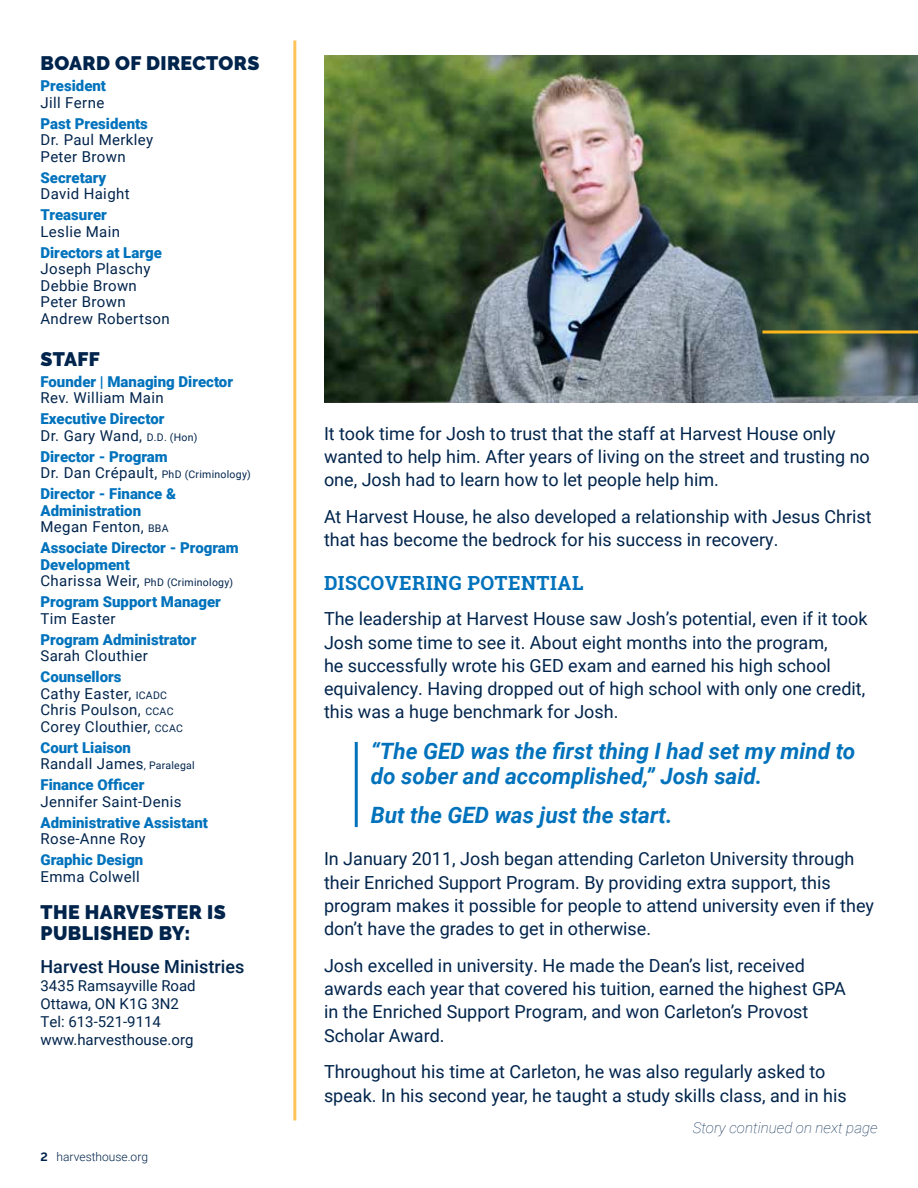
<style>
.page{position:relative;width:918px;height:1188px;background:#fff}
.page>*{position:absolute;margin:0;border:0;box-sizing:border-box;transform-origin:0 0}
.t1{font:italic 700 22.5px/25.5px "Roboto";color:#0072bc}
.t2{font:900 19.5px/21px "Raleway";letter-spacing:.02em;color:#00244c}
.t3{font:700 19.5px "Roboto Slab";letter-spacing:.025em;color:#0072bc}
.t4{font:18px/23.2px "Roboto";color:#00244c}
.t5{font:500 18px "Roboto";color:#00244c}
.t6{font:900 15px/16.5px "Roboto";color:#0072bc}
.t7{font:15px/16.5px "Roboto";letter-spacing:.025em;color:#00244c}
.t8{font:15px/18px "Roboto";color:#00244c}
.t9{font:italic 100 15px "Roboto";color:#00244c}
.t10{font:300 12px "Roboto";color:#00244c}
.t11{font:10.5px "Roboto";letter-spacing:.025em;color:#00244c}
.s1{font-weight:400;color:#00244c}
.s2{font-weight:400;font-size:10.5px;color:#00244c}
.s3{font-size:15px}
.s4{font-weight:900;color:#0072bc}
.s5{font-size:10.5px}
.s6{font-family:"Raleway";font-weight:700}
</style>
<div class="page">
<img style="left:324px;top:55px;width:116px;height:348px">
<img style="left:440px;top:55px;width:478px;height:348px">
<hr style="left:293px;top:40px;width:3px;height:1080px;background:#fec45a">
<hr style="left:762px;top:331px;width:156px;height:3px;background:#ffb71b">
<hr style="left:355px;top:742px;width:3px;height:85px;background:#0072bc">
<p class="t2" style="left:40px;top:53px;width:221px">BOARD OF DIRECTORS</p>
<p class="t6" style="left:40px;top:77px;width:67px">President</p>
<p class="t7" style="left:40px;top:94px;width:65px">Jill Ferne</p>
<p class="t6" style="left:40px;top:115px;width:109px">Past Presidents</p>
<p class="t7" style="left:40px;top:131px;width:114px">Dr. Paul Merkley<br>Peter Brown</p>
<p class="t6" style="left:40px;top:169px;width:67px">Secretary</p>
<p class="t7" style="left:40px;top:185px;width:91px">David Haight</p>
<p class="t6" style="left:40px;top:206px;width:68px">Treasurer</p>
<p class="t7" style="left:40px;top:223px;width:81px">Leslie Main</p>
<p class="t6" style="left:40px;top:244px;width:123px">Directors at Large</p>
<p class="t7" style="left:40px;top:260px;width:131px">Joseph Plaschy<br>Debbie Brown<br>Peter Brown<br>Andrew Robertson</p>
<p class="t2" style="left:40px;top:348px;width:61px">STAFF</p>
<p class="t6" style="left:40px;top:373px;width:194px">Founder | Managing Director</p>
<p class="t7" style="left:40px;top:389px;width:125px">Rev. William Main</p>
<p class="t6" style="left:40px;top:410px;width:158px">Executive Director<br><span class="s1">Dr. Gary Wand,</span> <span class="s2">D.D. (Hon)</span></p>
<p class="t6" style="left:40px;top:448px;width:129px">Director - Program</p>
<p class="t11" style="left:40px;top:467px;width:212px"><span class="s3">Dr. Dan Crépault,</span> PhD (Criminology)</p>
<p class="t6" style="left:40px;top:485px;width:137px">Director - Finance &amp;<br>Administration<br><span class="s1">Megan Fenton,</span> <span class="s2">BBA</span></p>
<p class="t6" style="left:40px;top:539px;width:200px">Associate Director - Program<br>Development</p>
<p class="t11" style="left:40px;top:575px;width:194px"><span class="s3">Charissa Weir,</span> PhD (Criminology)</p>
<p class="t6" style="left:40px;top:593px;width:182px">Program Support Manager</p>
<p class="t7" style="left:40px;top:610px;width:77px">Tim Easter</p>
<p class="t6" style="left:40px;top:631px;width:157px">Program Administrator</p>
<p class="t7" style="left:40px;top:647px;width:109px">Sarah Clouthier</p>
<p class="t7" style="left:40px;top:668px;width:144px"><span class="s4">Counsellors<br></span>Cathy Easter, <span class="s5">ICADC<br></span>Chris Poulson, <span class="s5">CCAC<br></span>Corey Clouthier, <span class="s5">CCAC</span></p>
<p class="t6" style="left:40px;top:739px;width:156px">Court Liaison<br><span class="s1">Randall James</span><span class="s2">, Paralegal</span></p>
<p class="t6" style="left:40px;top:776px;width:105px">Finance Officer</p>
<p class="t7" style="left:40px;top:793px;width:142px">Jennifer Saint-Denis</p>
<p class="t6" style="left:40px;top:814px;width:169px">Administrative Assistant</p>
<p class="t7" style="left:40px;top:830px;width:107px">Rose-Anne Roy</p>
<p class="t6" style="left:40px;top:851px;width:104px">Graphic Design</p>
<p class="t7" style="left:40px;top:868px;width:101px">Emma Colwell</p>
<p class="t2" style="left:40px;top:902px;width:187px">THE HARVESTER IS<br>PUBLISHED BY:</p>
<p class="t5" style="left:40px;top:954px;width:205px">Harvest House Ministries</p>
<p class="t8" style="left:40px;top:976px;width:157px">3435 Ramsayville Road<br>Ottawa, ON K1G 3N2<br>Tel: 613-521-9114 www.harvesthouse.org</p>
<p class="t10" style="left:40px;top:1148px;width:109px"><span class="s6">2</span> harvesthouse.org</p>
<p class="t4" style="left:324px;top:421px;width:547px">It took time for Josh to trust that the staff at Harvest House only wanted to help him. After years of living on the street and trusting no one, Josh had to learn how to let people help him.</p>
<p class="t4" style="left:324px;top:504px;width:549px">At Harvest House, he also developed a relationship with Jesus Christ that has become the bedrock for his success in recovery.</p>
<p class="t3" style="left:324px;top:570px;width:261px">DISCOVERING POTENTIAL</p>
<p class="t4" style="left:324px;top:607px;width:545px">The leadership at Harvest House saw Josh’s potential, even if it took Josh some time to see it. About eight months into the program,<br>he successfully wrote his GED exam and earned his high school equivalency. Having dropped out of high school with only one credit, this was a huge benchmark for Josh.</p>
<p class="t1" style="left:371px;top:737px;width:486px">“The GED was the first thing I had set my mind to do sober and accomplished,” Josh said.</p>
<p class="t1" style="left:371px;top:802px;width:303px">But the GED was just the start.</p>
<p class="t4" style="left:324px;top:847px;width:552px">In January 2011, Josh began attending Carleton University through their Enriched Support Program. By providing extra support, this program makes it possible for people to attend university even if they don’t have the grades to get in otherwise.</p>
<p class="t4" style="left:324px;top:953px;width:524px">Josh excelled in university. He made the Dean’s list, received awards each year that covered his tuition, earned the highest GPA in the Enriched Support Program, and won Carleton’s Provost Scholar Award.</p>
<p class="t4" style="left:324px;top:1060px;width:524px">Throughout his time at Carleton, he was also regularly asked to speak. In his second year, he taught a study skills class, and in his</p>
<p class="t9" style="left:693px;top:1117px;width:186px">Story continued on next page</p>
</div>
